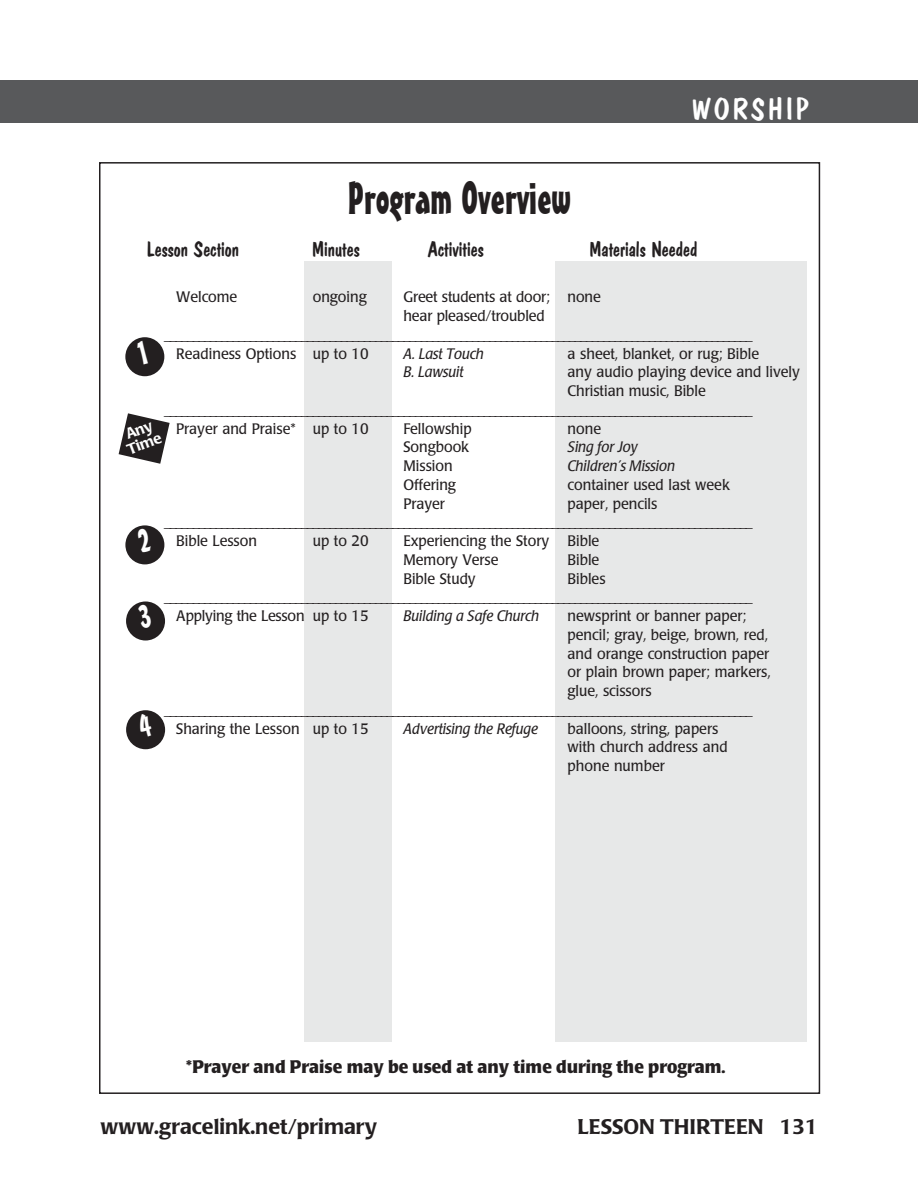
<style>
.page{position:relative;width:918px;height:1202px;background:#fff}
.page>*{position:absolute;margin:0;border:0;box-sizing:border-box;transform-origin:0 0}
.section_title{font:45px "Mister Earl BT";color:#231f20}
.t1{font:30px "Dom Casual D";letter-spacing:.1em;color:#fff}
.section_title-2{font:21px "Dom Casual D";color:#231f20}
.t2{font:500 21px "Poppl Laudatio";color:#231f20}
.subhead{font:700 18px "Poppl Laudatio";color:#231f20;scale:.95 1}
.P_overview_body{font:15px "Poppl Laudatio";color:#231f20;scale:.95 1}
.P_overview_body-2{font:italic 15px "Poppl Laudatio";color:#231f20;scale:.95 1}
.t3{font:500 14.85px/14.9px "Poppl Laudatio";color:#fff}
</style>
<div class="page">
<div style="left:0;top:80px;width:27px;height:43px;background:#58595b"></div>
<div style="left:27px;top:80px;width:891px;height:43px;background:#58595b"></div>
<div style="left:305px;top:261px;width:87px;height:780px;background:#e7e8e8"></div>
<div style="left:555px;top:261px;width:252px;height:780px;background:#e7e8e8"></div>
<div style="left:125px;top:337px;width:39px;height:39px;background:#231f20;border-radius:50%"></div>
<svg style="left:119px;top:413px;width:51px;height:51px"></svg>
<div style="left:125px;top:525px;width:39px;height:39px;background:#231f20;border-radius:50%"></div>
<div style="left:126px;top:601px;width:39px;height:39px;background:#231f20;border-radius:50%"></div>
<div style="left:126px;top:710px;width:39px;height:39px;background:#231f20;border-radius:50%"></div>
<p class="section_title" style="left:348px;top:171px;width:225px">Program Overview</p>
<p class="t1" style="left:692px;top:92px;width:119px">WORSHIP</p>
<p class="section_title-2" style="left:147px;top:237px;width:94px">Lesson Section</p>
<p class="section_title-2" style="left:312px;top:237px;width:49px">Minutes</p>
<p class="section_title-2" style="left:428px;top:237px;width:58px">Activities</p>
<p class="section_title-2" style="left:589px;top:237px;width:109px">Materials Needed</p>
<p class="P_overview_body" style="left:176px;top:289px;width:66px">Welcome</p>
<p class="P_overview_body" style="left:313px;top:289px;width:58px">ongoing</p>
<p class="P_overview_body" style="left:403px;top:289px;width:209px">Greet students at door; none</p>
<p class="P_overview_body" style="left:403px;top:307px;width:150px">hear pleased/troubled</p>
<p class="P_overview_body" style="left:164px;top:326px;width:621px">_______________________________________________________________________________________________________</p>
<p class="P_overview_body" style="left:176px;top:345px;width:204px">Readiness Options up to 10</p>
<p class="P_overview_body-2" style="left:403px;top:345px;width:86px">A. Last Touch</p>
<p class="P_overview_body" style="left:568px;top:345px;width:203px">a sheet, blanket, or rug; Bible</p>
<p class="P_overview_body-2" style="left:403px;top:364px;width:65px">B. Lawsuit</p>
<p class="P_overview_body" style="left:568px;top:364px;width:246px">any audio playing device and lively</p>
<p class="P_overview_body" style="left:568px;top:382px;width:147px">Christian music, Bible</p>
<p class="P_overview_body" style="left:164px;top:401px;width:621px">_______________________________________________________________________________________________________</p>
<p class="P_overview_body" style="left:176px;top:420px;width:204px">Prayer and Praise* up to 10</p>
<p class="P_overview_body" style="left:403px;top:420px;width:73px">Fellowship</p>
<p class="P_overview_body" style="left:568px;top:420px;width:37px">none</p>
<p class="P_overview_body" style="left:403px;top:439px;width:71px">Songbook</p>
<p class="P_overview_body-2" style="left:568px;top:439px;width:75px">Sing for Joy</p>
<p class="P_overview_body" style="left:403px;top:457px;width:53px">Mission</p>
<p class="P_overview_body-2" style="left:568px;top:457px;width:115px">Children’s Mission</p>
<p class="P_overview_body" style="left:403px;top:476px;width:57px">Offering</p>
<p class="P_overview_body" style="left:568px;top:476px;width:172px">container used last week</p>
<p class="P_overview_body" style="left:403px;top:495px;width:45px">Prayer</p>
<p class="P_overview_body" style="left:568px;top:495px;width:96px">paper, pencils</p>
<p class="P_overview_body" style="left:164px;top:514px;width:621px">_______________________________________________________________________________________________________</p>
<p class="P_overview_body" style="left:176px;top:532px;width:87px">Bible Lesson</p>
<p class="P_overview_body" style="left:313px;top:532px;width:60px">up to 20</p>
<p class="P_overview_body" style="left:403px;top:532px;width:208px">Experiencing the Story Bible</p>
<p class="P_overview_body" style="left:403px;top:551px;width:102px">Memory Verse</p>
<p class="P_overview_body" style="left:568px;top:551px;width:35px">Bible</p>
<p class="P_overview_body" style="left:403px;top:570px;width:78px">Bible Study</p>
<p class="P_overview_body" style="left:568px;top:570px;width:41px">Bibles</p>
<p class="P_overview_body" style="left:164px;top:589px;width:621px">_______________________________________________________________________________________________________</p>
<p class="P_overview_body" style="left:176px;top:607px;width:204px">Applying the Lesson up to 15</p>
<p class="P_overview_body-2" style="left:403px;top:607px;width:144px">Building a Safe Church</p>
<p class="P_overview_body" style="left:568px;top:607px;width:190px">newsprint or banner paper;</p>
<p class="P_overview_body" style="left:568px;top:626px;width:213px">pencil; gray, beige, brown, red,</p>
<p class="P_overview_body" style="left:568px;top:645px;width:214px">and orange construction paper</p>
<p class="P_overview_body" style="left:568px;top:664px;width:215px">or plain brown paper; markers,</p>
<p class="P_overview_body" style="left:568px;top:682px;width:90px">glue, scissors</p>
<p class="P_overview_body" style="left:164px;top:701px;width:621px">_______________________________________________________________________________________________________</p>
<p class="P_overview_body" style="left:176px;top:720px;width:204px">Sharing the Lesson up to 15</p>
<p class="P_overview_body-2" style="left:403px;top:720px;width:143px">Advertising the Refuge</p>
<p class="P_overview_body" style="left:568px;top:720px;width:160px">balloons, string, papers</p>
<p class="P_overview_body" style="left:568px;top:739px;width:170px">with church address and</p>
<p class="P_overview_body" style="left:568px;top:757px;width:104px">phone number</p>
<p class="t3" style="left:120px;top:429px;width:37px;rotate:-21deg">Any<br>Time</p>
<p class="subhead" style="left:186px;top:1056px;width:569px">*Prayer and Praise may be used at any time during the program.</p>
<p class="t2" style="left:100px;top:1115px;width:278px">www.gracelink.net/primary</p>
<p class="t2" style="left:578px;top:1115px;width:241px">LESSON THIRTEEN 131</p>
</div>
